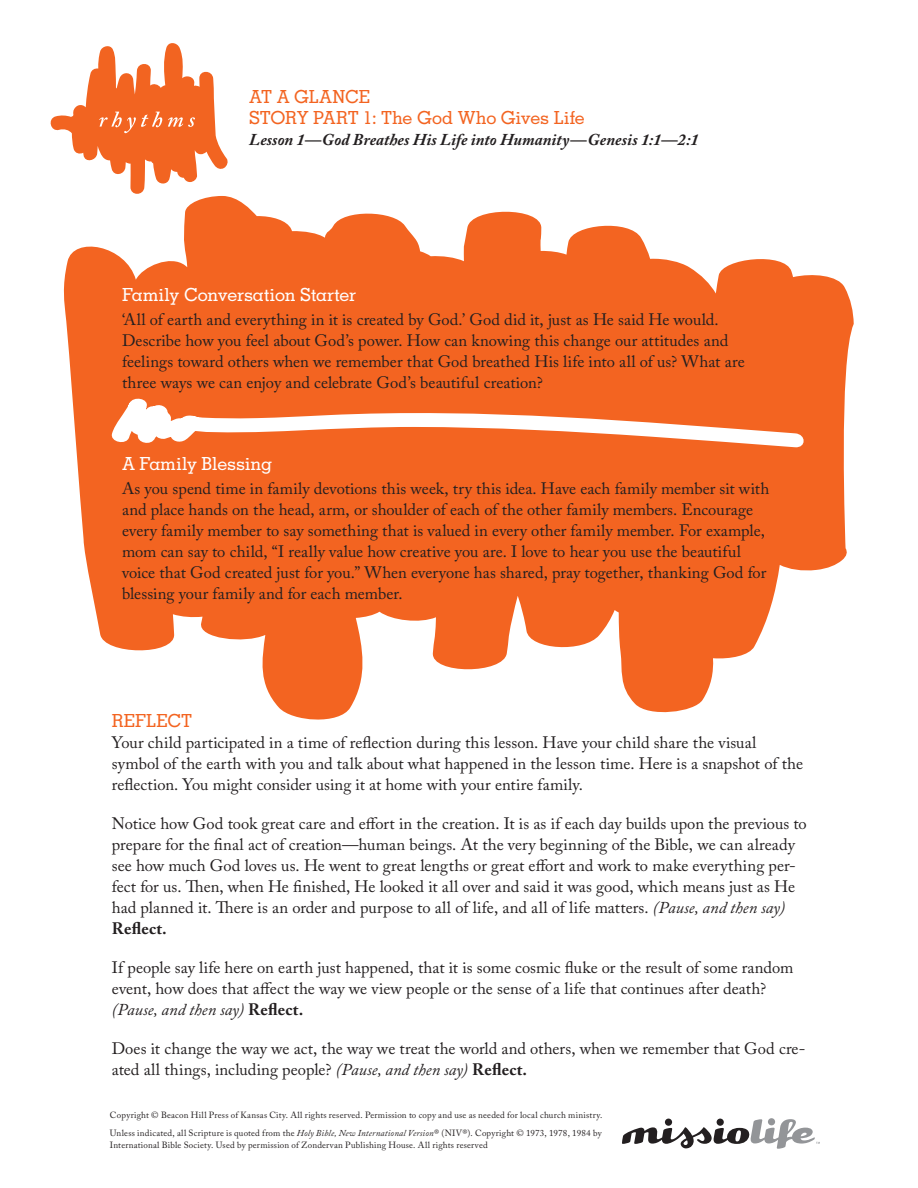
<style>
.page{position:relative;width:918px;height:1188px;background:#fff}
.page>*{position:absolute;margin:0;border:0;box-sizing:border-box;transform-origin:0 0}
.reverse_sidehd{font:500 18px "Memphis";letter-spacing:-.015em;color:#fff}
.year_title{font:500 18px "Memphis";letter-spacing:-.015em;color:#f36421}
.large_sidehd{font:500 18px "Memphis";letter-spacing:.005em;color:#f36421}
.body_no_al{font:16.5px/21px "Adobe Caslon Pro";color:#231f20}
.body{font:16.5px/21px "Adobe Caslon Pro";color:#231f20}
.Year_info_bold_ital{font:italic 700 16.5px "Adobe Caslon Pro";color:#231f20}
.credits{font:9px/12px "Adobe Caslon Pro";letter-spacing:.025em;color:#231f20}
.s1{font-style:italic}
.s2{font-weight:700}
</style>
<div class="page">
<svg style="left:51px;top:43px;width:177px;height:151px"></svg>
<svg style="left:63px;top:196px;width:791px;height:524px;fill:#f36421"></svg>
<svg style="left:112px;top:399px;width:692px;height:48px"></svg>
<svg style="left:622px;top:1119px;width:198px;height:30px"></svg>
<div style="left:665px;top:1119px;width:7px;height:7px;background:#231f20;border-radius:50%"></div>
<div style="left:717px;top:1119px;width:7px;height:7px;background:#231f20;border-radius:50%"></div>
<p class="year_title" style="left:249px;top:85px;width:122px">AT A GLANCE</p>
<p class="year_title" style="left:249px;top:106px;width:337px">STORY PART 1: The God Who Gives Life</p>
<p class="Year_info_bold_ital" style="left:249px;top:129px;width:451px">Lesson 1—God Breathes His Life into Humanity—Genesis 1:1—2:1</p>
<p class="reverse_sidehd" style="left:122px;top:283px;width:236px">Family Conversation Starter</p>
<p class="body_no_al" style="left:122px;top:309px;width:624px">‘All of earth and everything in it is created by God.’ God did it, just as He said He would.<br>Describe how you feel about God’s power. How can knowing this change our attitudes and feelings toward others when we remember that God breathed His life into all of us? What are three ways we can enjoy and celebrate God’s beautiful creation?</p>
<p class="reverse_sidehd" style="left:122px;top:452px;width:152px">A Family Blessing</p>
<p class="body_no_al" style="left:122px;top:478px;width:649px">As you spend time in family devotions this week, try this idea. Have each family member sit with and place hands on the head, arm, or shoulder of each of the other family members. Encourage every family member to say something that is valued in every other family member. For example, mom can say to child, “I really value how creative you are. I love to hear you use the beautiful voice that God created just for you.” When everyone has shared, pray together, thanking God for blessing your family and for each member.</p>
<p class="large_sidehd" style="left:112px;top:709px;width:82px">REFLECT</p>
<p class="body_no_al" style="left:112px;top:732px;width:693px">Your child participated in a time of reflection during this lesson. Have your child share the visual symbol of the earth with you and talk about what happened in the lesson time. Here is a snapshot of the reflection. You might consider using it at home with your entire family.</p>
<p class="body" style="left:112px;top:813px;width:697px">Notice how God took great care and effort in the creation. It is as if each day builds upon the previous to prepare for the final act of creation—human beings. At the very beginning of the Bible, we can already see how much God loves us. He went to great lengths or great effort and work to make everything per&shy;fect for us. Then, when He finished, He looked it all over and said it was good, which means just as He had planned it. There is an order and purpose to all of life, and all of life matters. <span class="s1">(Pause, and then say)<br></span><span class="s2">Reflect.</span></p>
<p class="body" style="left:112px;top:957px;width:683px">If people say life here on earth just happened, that it is some cosmic fluke or the result of some random event, how does that affect the way we view people or the sense of a life that continues after death? <span class="s1">(Pause, and then say)</span> <span class="s2">Reflect.</span></p>
<p class="body" style="left:112px;top:1038px;width:695px">Does it change the way we act, the way we treat the world and others, when we remember that God cre&shy;ated all things, including people? <span class="s1">(Pause, and then say)</span> <span class="s2">Reflect.</span></p>
<p class="credits" style="left:110px;top:1109px;width:494px">Copyright © Beacon Hill Press of Kansas City. All rights reserved. Permission to copy and use as needed for local church ministry.</p>
<p class="credits" style="left:110px;top:1127px;width:493px">Unless indicated, all Scripture is quoted from the <span class="s1">Holy Bible, New International Version</span>® (NIV®). Copyright © 1973, 1978, 1984 by<br>International Bible Society. Used by permission of Zondervan Publishing House. All rights reserved</p>
</div>
